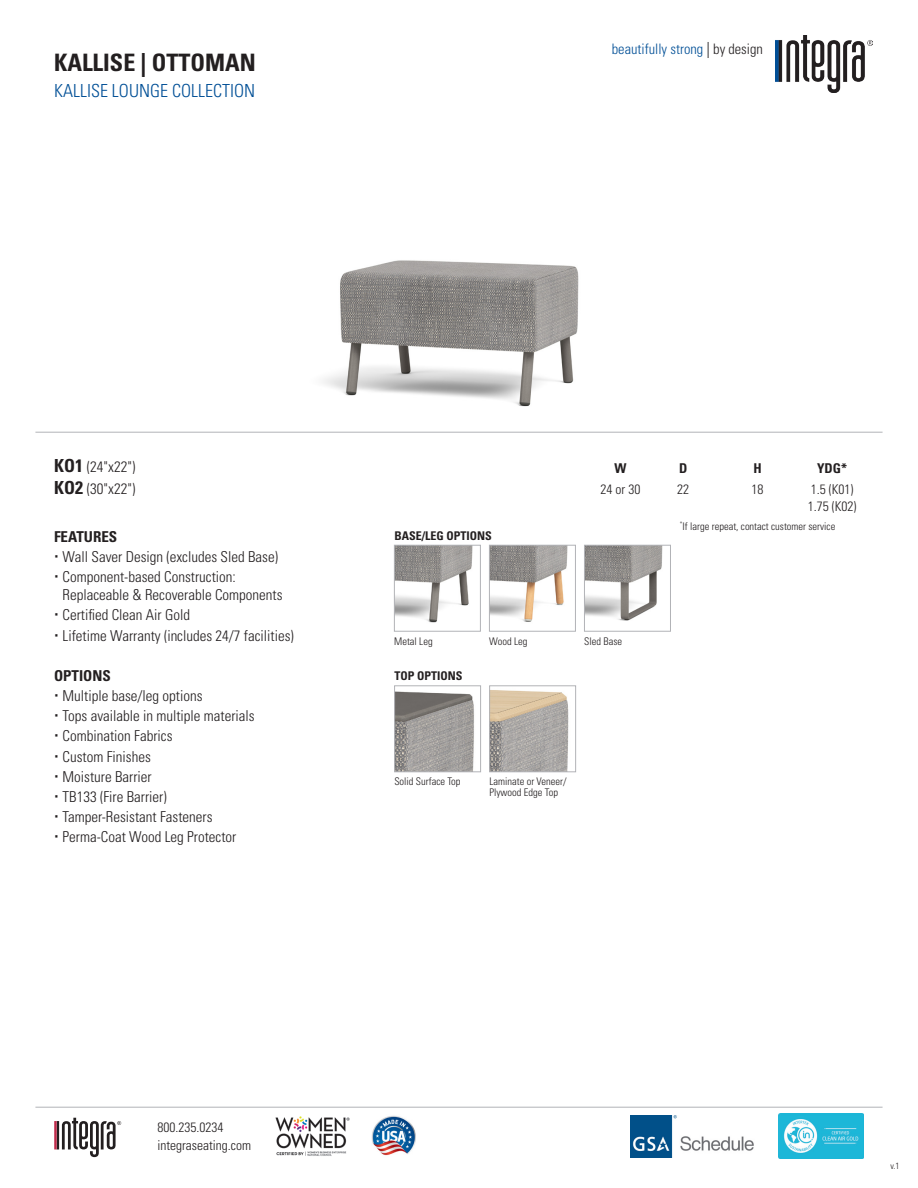
<style>
.page{position:relative;width:918px;height:1188px;background:#fff}
.page>*{position:absolute;margin:0;border:0;box-sizing:border-box;transform-origin:0 0}
.t1{font:700 condensed 24px "Univers LT Std";color:#231f20}
.t2{font:300 condensed 18px "Univers LT Std";color:#014f96}
.t3{font:300 condensed 15px/18px "Univers LT Std";color:#231f20}
.t4{font:700 condensed 15px "Univers LT Std";color:#231f20}
.t5{font:300 condensed 14.4px "Univers LT Std";color:#014f96}
.t6{font:300 condensed 13.5px/18px "Univers LT Std";color:#231f20}
.t7{font:700 condensed 13.5px "Univers LT Std";color:#231f20}
.t8{font:700 condensed 12px "Univers LT Std";color:#231f20}
.t9{font:300 condensed 10.5px "Univers LT Std";color:#231f20}
.t10{font:300 condensed 9px "Univers LT Std";color:#231f20}
.s1{font-size:16.05px;color:#231f20}
.s2{color:#231f20}
.s3{font-weight:700;font-size:18px}
</style>
<div class="page">
<svg style="left:54px;top:1118px;width:67px;height:39px"></svg>
<img style="left:372px;top:1115px;width:44px;height:41px">
<img style="left:275px;top:1116px;width:75px;height:40px">
<img style="left:779px;top:1114px;width:85px;height:44px">
<hr style="left:35px;top:432px;width:848px;height:1px;background:#b2b3b7">
<hr style="left:35px;top:1107px;width:848px;height:1px;background:#b2b3b7">
<img style="left:630px;top:1115px;width:124px;height:42px">
<img style="left:775px;top:35px;width:98px;height:58px">
<img style="left:396px;top:547px;width:77px;height:76px">
<div style="left:394px;top:545px;width:87px;height:86px;border:1px solid #b2b3b7"></div>
<img style="left:491px;top:547px;width:77px;height:75px">
<div style="left:489px;top:545px;width:87px;height:86px;border:1px solid #b2b3b7"></div>
<img style="left:586px;top:547px;width:77px;height:74px">
<div style="left:584px;top:545px;width:87px;height:86px;border:1px solid #b2b3b7"></div>
<img style="left:396px;top:691px;width:78px;height:79px">
<div style="left:394px;top:686px;width:87px;height:86px;border:1px solid #b2b3b7"></div>
<img style="left:491px;top:690px;width:78px;height:80px">
<div style="left:489px;top:686px;width:87px;height:86px;border:1px solid #b2b3b7"></div>
<img style="left:323px;top:260px;width:256px;height:147px">
<p class="t1" style="left:54px;top:48px;width:203px">KALLISE | OTTOMAN</p>
<p class="t2" style="left:54px;top:80px;width:203px">KALLISE LOUNGE COLLECTION</p>
<p class="t5" style="left:612px;top:40px;width:153px">beautifully strong <span class="s1">|</span> <span class="s2">by design</span></p>
<p class="t3" style="left:54px;top:458px;width:83px"><span class="s3">KO1</span> (24"x22")</p>
<p class="t3" style="left:54px;top:480px;width:83px"><span class="s3">KO2</span> (30"x22")</p>
<p class="t4" style="left:54px;top:527px;width:65px">FEATURES</p>
<p class="t3" style="left:63px;top:548px;width:217px">Wall Saver Design (excludes Sled Base)</p>
<p class="t3" style="left:63px;top:568px;width:221px">Component-based Construction:<br>Replaceable &amp; Recoverable Components</p>
<p class="t3" style="left:63px;top:606px;width:129px">Certified Clean Air Gold</p>
<p class="t3" style="left:63px;top:626px;width:233px">Lifetime Warranty (includes 24/7 facilities)</p>
<p class="t4" style="left:54px;top:666px;width:58px">OPTIONS</p>
<p class="t3" style="left:63px;top:687px;width:141px">Multiple base/leg options</p>
<p class="t3" style="left:63px;top:707px;width:194px">Tops available in multiple materials</p>
<p class="t3" style="left:63px;top:727px;width:111px">Combination Fabrics</p>
<p class="t3" style="left:63px;top:747px;width:90px">Custom Finishes</p>
<p class="t3" style="left:63px;top:767px;width:91px">Moisture Barrier</p>
<p class="t3" style="left:63px;top:788px;width:106px">TB133 (Fire Barrier)</p>
<p class="t3" style="left:63px;top:808px;width:151px">Tamper-Resistant Fasteners</p>
<p class="t3" style="left:63px;top:828px;width:175px">Perma-Coat Wood Leg Protector</p>
<p class="t8" style="left:394px;top:528px;width:99px">BASE/LEG OPTIONS</p>
<p class="t7" style="left:614px;top:460px;width:14px">W</p>
<p class="t7" style="left:679px;top:460px;width:10px">D</p>
<p class="t7" style="left:754px;top:460px;width:10px">H</p>
<p class="t7" style="left:817px;top:460px;width:31px">YDG*</p>
<p class="t6" style="left:601px;top:480px;width:41px">24 or 30</p>
<p class="t6" style="left:677px;top:480px;width:13px">22</p>
<p class="t6" style="left:752px;top:480px;width:13px">18</p>
<p class="t6" style="left:811px;top:480px;width:44px">1.5 (K01)</p>
<p class="t6" style="left:808px;top:497px;width:50px">1.75 (K02)</p>
<p class="t9" style="left:680px;top:520px;width:157px"><sup>*</sup>If large repeat, contact customer service</p>
<p class="t9" style="left:394px;top:635px;width:40px">Metal Leg</p>
<p class="t9" style="left:489px;top:635px;width:40px">Wood Leg</p>
<p class="t9" style="left:584px;top:635px;width:39px">Sled Base</p>
<p class="t8" style="left:394px;top:669px;width:70px">TOP OPTIONS</p>
<p class="t9" style="left:394px;top:775px;width:68px">Solid Surface Top</p>
<p class="t9" style="left:489px;top:775px;width:79px">Laminate or Veneer/</p>
<p class="t9" style="left:489px;top:786px;width:70px">Plywood Edge Top</p>
<p class="t6" style="left:158px;top:1118px;width:95px">800.235.0234 integraseating.com</p>
<p class="t10" style="left:890px;top:1160px;width:11px">v.1</p>
</div>
